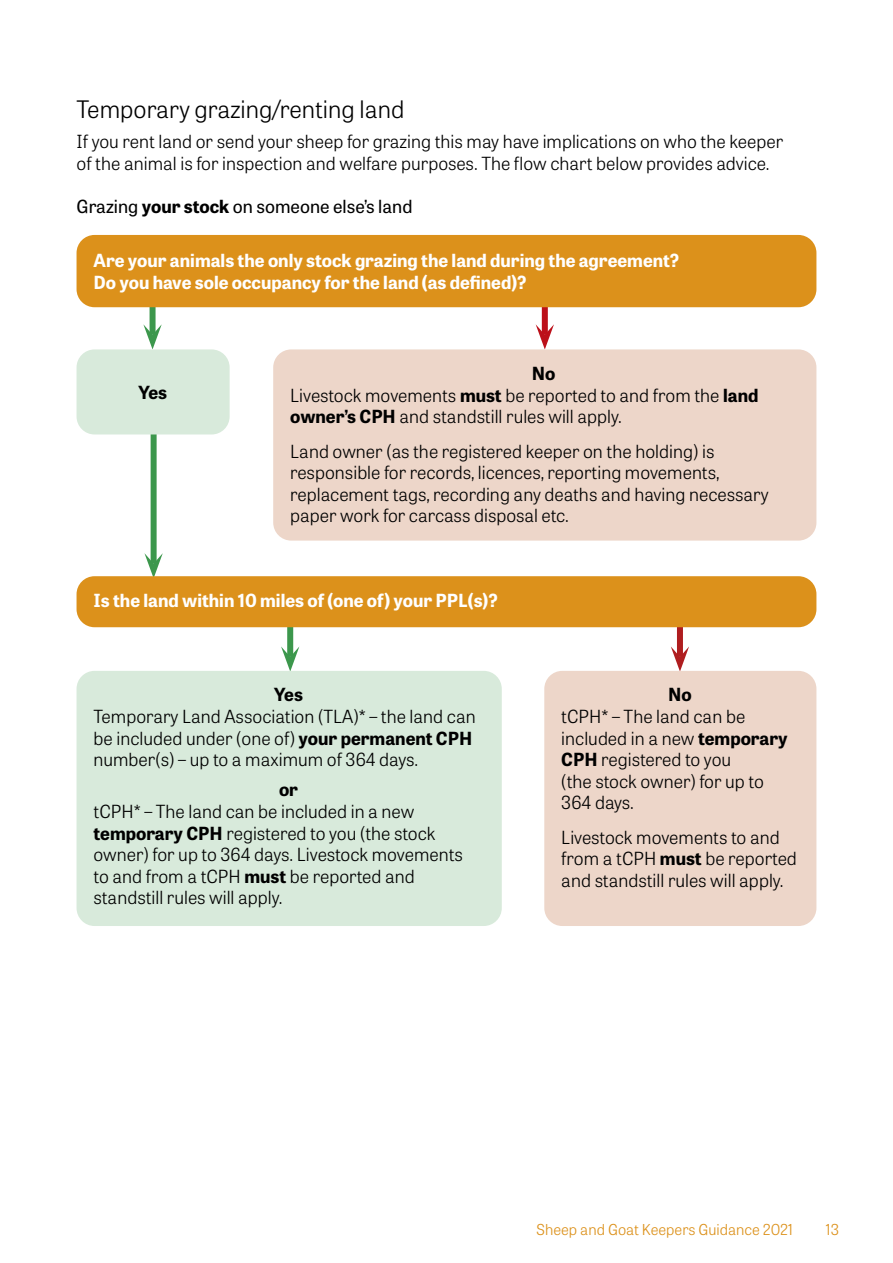
<style>
.page{position:relative;width:893px;height:1263px;background:#fff}
.page>*{position:absolute;margin:0;border:0;box-sizing:border-box;transform-origin:0 0}
.H3_Heading{font:300 24px "Tablet Gothic";color:#000}
.P_Body{font:300 18px/21.6px "Tablet Gothic";color:#000}
.P_Table_times_16pt_b{font:700 18px/21.6px "Tablet Gothic";color:#fff}
.P_Body-2{font:18px "Tablet Gothic";color:#000}
.P_Body_bold{font:700 18px "Tablet Gothic";letter-spacing:-.005em;color:#000}
.P_Body-3{font:700 18px "Tablet Gothic";color:#000}
.t1{font:300 15px "Tablet Gothic";color:#dc911b}
.s1{font-weight:700}
</style>
<div class="page">
<div style="left:677px;top:592px;width:6px;height:65px;background:#af1d1f"></div>
<svg style="left:671px;top:646px;width:18px;height:25px"></svg>
<div style="left:542px;top:270px;width:6px;height:65px;background:#bc101a"></div>
<svg style="left:536px;top:324px;width:18px;height:25px"></svg>
<div style="left:287px;top:592px;width:6px;height:65px;background:#3c974c"></div>
<svg style="left:281px;top:646px;width:18px;height:25px"></svg>
<div style="left:150px;top:270px;width:6px;height:65px;background:#3c974c"></div>
<svg style="left:143px;top:324px;width:19px;height:25px"></svg>
<div style="left:151px;top:411px;width:6px;height:152px;background:#3c974c"></div>
<svg style="left:144px;top:553px;width:19px;height:23px"></svg>
<div style="left:544px;top:671px;width:272px;height:255px;background:#edd6c9;border-radius:18px"></div>
<div style="left:77px;top:671px;width:425px;height:255px;background:#d8eadb;border-radius:18px"></div>
<div style="left:273px;top:349px;width:543px;height:192px;background:#edd6c9;border-radius:18px"></div>
<div style="left:77px;top:349px;width:153px;height:85px;background:#d8eadb;border-radius:18px"></div>
<div style="left:77px;top:235px;width:739px;height:72px;background:#dc911b;border-radius:18px"></div>
<div style="left:77px;top:576px;width:739px;height:51px;background:#dc911b;border-radius:18px"></div>
<h3 class="H3_Heading" style="left:77px;top:93px;width:329px">Temporary grazing/renting land</h3>
<p class="P_Body" style="left:77px;top:130px;width:708px">If you rent land or send your sheep for grazing this may have implications on who the keeper of the animal is for inspection and welfare purposes. The flow chart below provides advice.</p>
<p class="P_Body-2" style="left:77px;top:194px;width:337px">Grazing <span class="s1">your stock</span> on someone else’s land</p>
<p class="P_Table_times_16pt_b" style="left:94px;top:249px;width:587px">Are your animals the only stock grazing the land during the agreement?<br>Do you have sole occupancy for the land (as defined)?</p>
<p class="P_Body_bold" style="left:138px;top:379px;width:30px">Yes</p>
<p class="P_Body_bold" style="left:532px;top:361px;width:25px">No</p>
<p class="P_Body" style="left:290px;top:384px;width:470px">Livestock movements <span class="s1">must</span> be reported to and from the <span class="s1">land owner’s CPH</span> and standstill rules will apply.</p>
<p class="P_Body" style="left:290px;top:440px;width:480px">Land owner (as the registered keeper on the holding) is responsible for records, licences, reporting movements, replacement tags, recording any deaths and having necessary paper work for carcass disposal etc.</p>
<p class="P_Table_times_16pt_b" style="left:94px;top:589px;width:405px">Is the land within 10 miles of (one of) your PPL(s)?</p>
<p class="P_Body_bold" style="left:274px;top:682px;width:30px">Yes</p>
<p class="P_Body" style="left:94px;top:705px;width:384px">Temporary Land Association (TLA)* – the land can be included under (one of) <span class="s1">your permanent CPH </span>number(s) – up to a maximum of 364 days.</p>
<p class="P_Body-3" style="left:279px;top:777px;width:21px">or</p>
<p class="P_Body" style="left:94px;top:800px;width:371px">tCPH* – The land can be included in a new <span class="s1">temporary CPH</span> registered to you (the stock owner) for up to 364 days. Livestock movements to and from a tCPH <span class="s1">must</span> be reported and standstill rules will apply.</p>
<p class="P_Body_bold" style="left:668px;top:682px;width:25px">No</p>
<p class="P_Body" style="left:561px;top:705px;width:228px">tCPH* – The land can be included in a new <span class="s1">temporary<br>CPH</span> registered to you<br>(the stock owner) for up to<br>364 days.</p>
<p class="P_Body" style="left:561px;top:826px;width:237px">Livestock movements to and from a tCPH <span class="s1">must</span> be reported and standstill rules will apply.</p>
<p class="t1" style="left:537px;top:1220px;width:258px">Sheep and Goat Keepers Guidance 2021</p>
<p class="t1" style="left:826px;top:1220px;width:15px">13</p>
</div>
